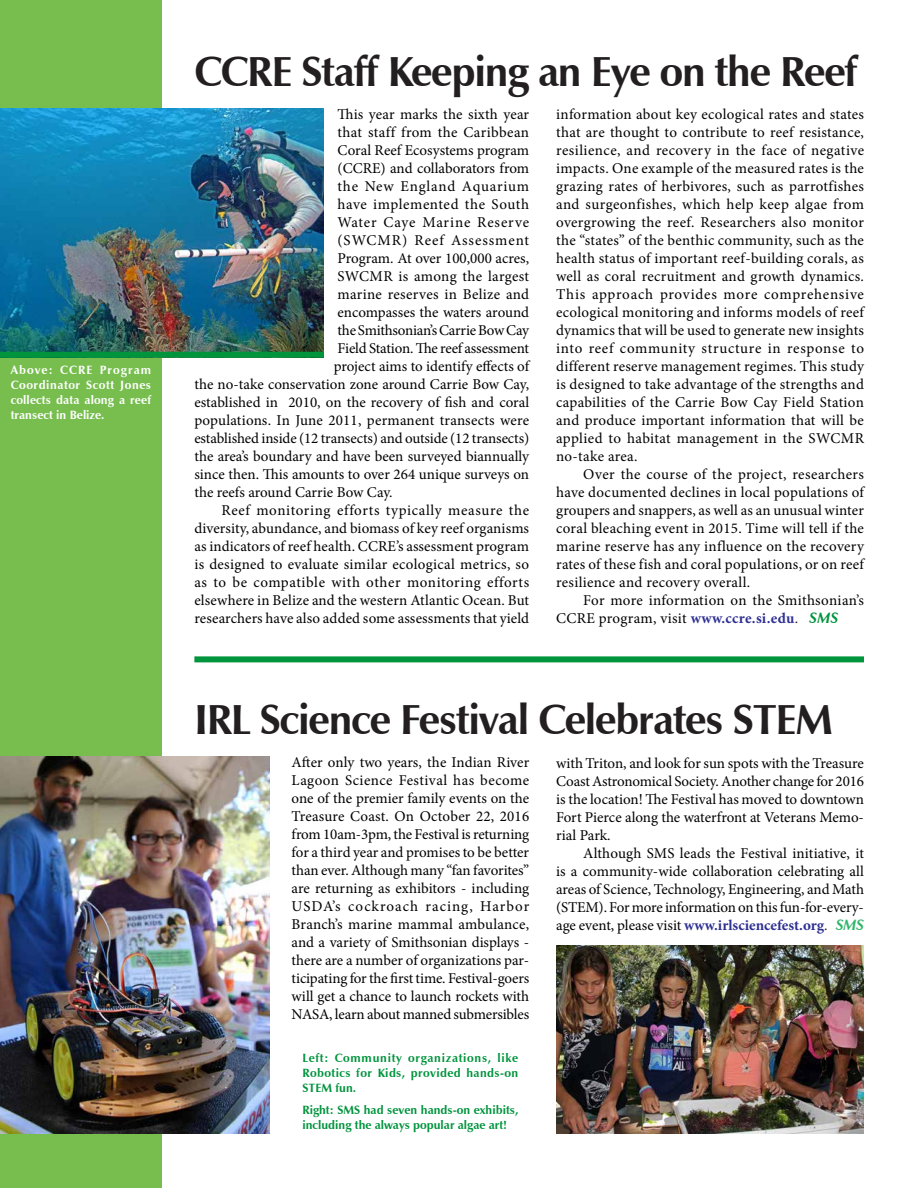
<style>
.page{position:relative;width:918px;height:1188px;background:#fff}
.page>*{position:absolute;margin:0;border:0;box-sizing:border-box;transform-origin:0 0}
.Headline{font:700 42px "Zapf Humanist 601 BT";letter-spacing:-.03em;color:#231f20}
.Normal__Web{font:15px/18px "Minion Pro";letter-spacing:.005em;color:#000;text-align:justify}
.Body{font:15px/18px "Minion Pro";letter-spacing:-.01em;color:#000;text-align:justify}
.Normal__Web-2{font:15px "Minion Pro";letter-spacing:-.015em;color:#000}
.Normal__Web-3{font:15px "Minion Pro";letter-spacing:.025em;color:#000}
.Normal__Web-4{font:15px "Minion Pro";letter-spacing:.035em;color:#000}
.Normal__Web-5{font:15px "Minion Pro";letter-spacing:.055em;color:#000}
.Normal__Web-6{font:15px "Minion Pro";letter-spacing:.05em;color:#000}
.Normal__Web-7{font:15px "Minion Pro";letter-spacing:.065em;color:#000}
.t1{font:700 12px/15px "Zapf Humanist 601 BT";color:#00943d;text-align:justify}
.t2{font:700 12px/15px "Zapf Humanist 601 BT";letter-spacing:.01em;color:#fff;text-align:justify}
.s1{font-weight:700;color:#2e3092}
.s2{color:#231f20}
.s3{font-family:"Zapf Humanist 601 BT";font-weight:700;font-style:italic;color:#00943d}
.s4{font-family:"Zapf Humanist 601 BT";font-weight:700;font-style:italic;color:#2fb569}
</style>
<div class="page">
<div style="left:0;top:0;width:162px;height:1188px;background:#77be4e"></div>
<img style="left:0;top:108px;width:324px;height:244px">
<div style="left:0;top:352px;width:324px;height:6px;background:#00943d"></div>
<div style="left:194px;top:656px;width:670px;height:6px;background:#00943d"></div>
<img style="left:0;top:756px;width:270px;height:378px">
<img style="left:556px;top:945px;width:308px;height:189px">
<p class="t2" style="left:11px;top:362px;width:142px">Above: CCRE Program Coordinator Scott Jones collects data along a reef transect in Belize.</p>
<p class="Headline" style="left:194px;top:46px;width:665px">CCRE Staff Keeping an Eye on the Reef</p>
<p class="Normal__Web" style="left:556px;top:105px;width:309px">information about key ecological rates and states that are thought to contribute to reef resistance, resilience, and recovery in the face of negative impacts. One example of the measured rates is the grazing rates of herbivores, such as parrotfishes and surgeonfishes, which help keep algae from overgrowing the reef. Researchers also monitor the “states” of the benthic community, such as the health status of important reef-building corals, as well as coral recruitment and growth dynamics.<br>This approach provides more comprehensive ecological monitoring and informs models of reef dynamics that will be used to generate new insights into reef community structure in response to different reserve management regimes. This study is designed to take advantage of the strengths and capabilities of the Carrie Bow Cay Field Station and produce important information that will be applied to habitat management in the SWCMR no-take area.</p>
<p class="Normal__Web" style="left:556px;top:465px;width:309px;text-indent:27px">Over the course of the project, researchers have documented declines in local populations of groupers and snappers, as well as an unusual winter coral bleaching event in 2015. Time will tell if the marine reserve has any influence on the recovery rates of these fish and coral populations, or on reef resilience and recovery overall.</p>
<p class="Normal__Web" style="left:556px;top:591px;width:309px;text-indent:27px">For more information on the Smithsonian’s<br>CCRE program, visit <span class="s1">www.ccre.si.edu</span><span class="s2">.</span> <span class="s3">SMS</span></p>
<p class="Normal__Web" style="left:338px;top:105px;width:193px">This year marks the sixth year</p>
<p class="Normal__Web-3" style="left:338px;top:122px;width:193px">that staff from the Caribbean</p>
<p class="Normal__Web" style="left:338px;top:141px;width:193px">Coral Reef Ecosystems program</p>
<p class="Normal__Web" style="left:338px;top:159px;width:193px">(CCRE) and collaborators from</p>
<p class="Normal__Web-6" style="left:338px;top:176px;width:193px">the New England Aquarium</p>
<p class="Normal__Web-4" style="left:338px;top:194px;width:193px">have implemented the South</p>
<p class="Normal__Web-5" style="left:338px;top:212px;width:193px">Water Caye Marine Reserve</p>
<p class="Normal__Web-7" style="left:338px;top:230px;width:193px">(SWCMR) Reef Assessment</p>
<p class="Normal__Web" style="left:338px;top:249px;width:193px">Program. At over 100,000 acres,</p>
<p class="Normal__Web" style="left:338px;top:267px;width:193px">SWCMR is among the largest</p>
<p class="Normal__Web" style="left:338px;top:285px;width:193px">marine reserves in Belize and</p>
<p class="Normal__Web" style="left:338px;top:303px;width:193px">encompasses the waters around</p>
<p class="Normal__Web-2" style="left:338px;top:320px;width:193px">the Smithsonian’s Carrie Bow Cay</p>
<p class="Normal__Web" style="left:338px;top:339px;width:193px">Field Station. The reef assessment</p>
<p class="Normal__Web" style="left:334px;top:357px;width:197px">project aims to identify effects of</p>
<p class="Normal__Web" style="left:194px;top:375px;width:336px">the no-take conservation zone around Carrie Bow Cay,</p>
<p class="Normal__Web" style="left:194px;top:393px;width:336px">established in 2010, on the recovery of fish and coral</p>
<p class="Normal__Web" style="left:194px;top:411px;width:336px">populations. In June 2011, permanent transects were</p>
<p class="Normal__Web" style="left:194px;top:429px;width:336px">established inside (12 transects) and outside (12 transects)</p>
<p class="Normal__Web" style="left:194px;top:447px;width:336px">the area’s boundary and have been surveyed biannually</p>
<p class="Normal__Web" style="left:194px;top:465px;width:336px">since then. This amounts to over 264 unique surveys on</p>
<p class="Normal__Web" style="left:194px;top:483px;width:200px">the reefs around Carrie Bow Cay.</p>
<p class="Normal__Web" style="left:194px;top:501px;width:336px;text-indent:27px">Reef monitoring efforts typically measure the diversity, abundance, and biomass of key reef organisms as indicators of reef health. CCRE’s assessment program is designed to evaluate similar ecological metrics, so as to be compatible with other monitoring efforts elsewhere in Belize and the western Atlantic Ocean. But researchers have also added some assessments that yield</p>
<p class="Headline" style="left:194px;top:694px;width:640px">IRL Science Festival Celebrates STEM</p>
<p class="Body" style="left:292px;top:753px;width:239px">After only two years, the Indian River Lagoon Science Festival has become one of the premier family events on the Treasure Coast. On October 22, 2016 from 10am-3pm, the Festival is returning for a third year and promises to be better than ever. Although many “fan favorites” are returning as exhibitors - including USDA’s cockroach racing, Harbor Branch’s marine mammal ambulance, and a variety of Smithsonian displays - there are a number of organizations par&shy;ticipating for the first time. Festival-goers will get a chance to launch rockets with NASA, learn about manned submersibles</p>
<p class="Body" style="left:556px;top:754px;width:309px">with Triton, and look for sun spots with the Treasure Coast Astronomical Society. Another change for 2016 is the location! The Festival has moved to downtown Fort Pierce along the waterfront at Veterans Memo&shy;rial Park.</p>
<p class="Body" style="left:556px;top:844px;width:309px;text-indent:27px">Although SMS leads the Festival initiative, it is a community-wide collaboration celebrating all areas of Science, Technology, Engineering, and Math (STEM). For more information on this fun-for-every&shy;age event, please visit <span class="s1">www.irlsciencefest.org</span><span class="s2">.</span> <span class="s4">SMS</span></p>
<p class="t1" style="left:302px;top:1050px;width:218px">Left: Community organizations, like Robotics for Kids, provided hands-on STEM fun.</p>
<p class="t1" style="left:302px;top:1102px;width:218px">Right: SMS had seven hands-on exhibits, including the always popular algae art!</p>
</div>
